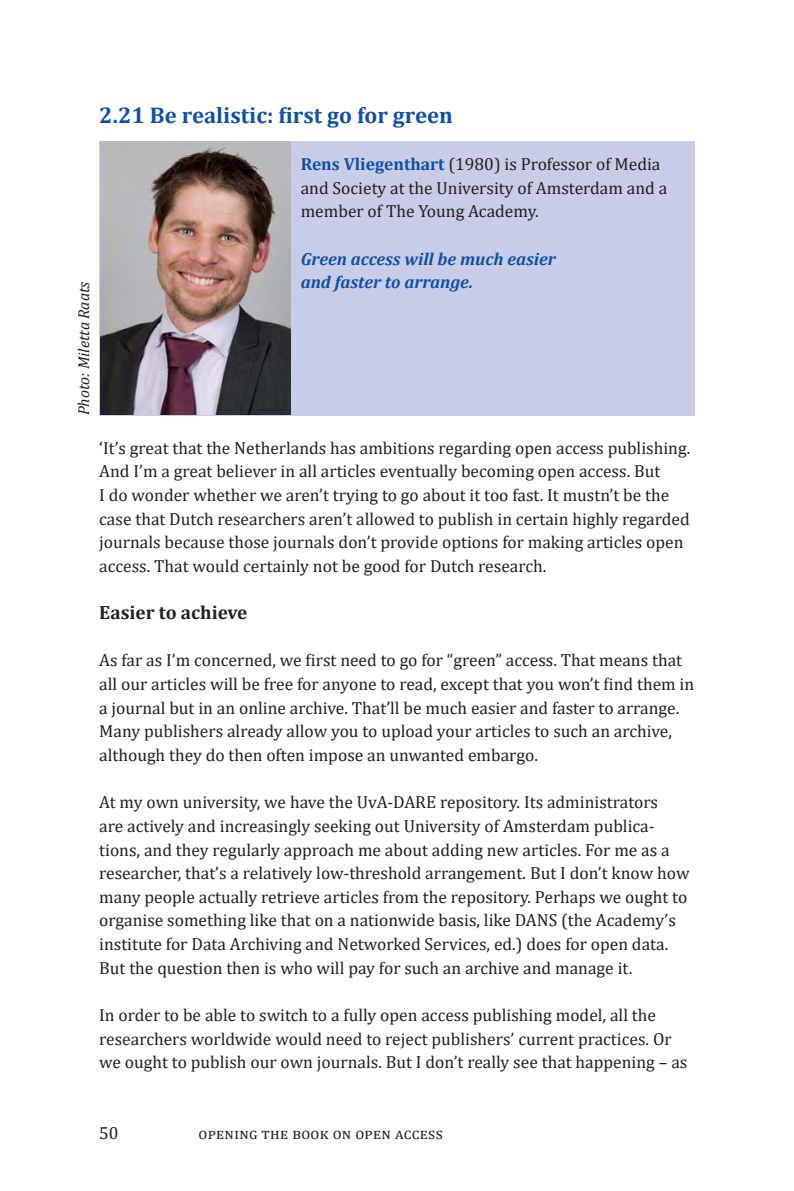
<style>
.page{position:relative;width:794px;height:1191px;background:#fff}
.page>*{position:absolute;margin:0;border:0;box-sizing:border-box;transform-origin:0 0}
._16_paragraaf_kop_bl{font:700 22.75px "Cambria";color:#0f50a2}
._17_sub_paragraaf_ko{font:700 19.25px "Cambria";color:#231f20}
._05_platte_tekst{font:17.5px/23.6px "Cambria";color:#231f20}
.boxtekst{font:17.5px/23.6px "Cambria";color:#231f20}
._21_citaat_geintervi{font:italic 700 17.5px/23.6px "Cambria";color:#0f50a2}
.t1{font:15.75px "Cambria";letter-spacing:.02em;color:#231f20}
._24_bijschrift{font:italic 15.75px "Cambria";color:#231f20}
.s1{font-weight:700;color:#0f50a2}
</style>
<div class="page">
<div style="left:99px;top:142px;width:595px;height:99px;background:#c8cce6"></div>
<div style="left:99px;top:222px;width:595px;height:28px;background:#c8cce6"></div>
<div style="left:99px;top:246px;width:595px;height:51px;background:#c8cce6"></div>
<div style="left:99px;top:293px;width:595px;height:28px;background:#c8cce6"></div>
<div style="left:99px;top:317px;width:595px;height:27px;background:#c8cce6"></div>
<div style="left:99px;top:341px;width:595px;height:27px;background:#c8cce6"></div>
<div style="left:99px;top:364px;width:595px;height:28px;background:#c8cce6"></div>
<div style="left:99px;top:388px;width:595px;height:27px;background:#c8cce6"></div>
<img style="left:100px;top:142px;width:191px;height:272px">
<p class="_24_bijschrift" style="left:73px;top:415px;width:135px;rotate:-90deg">Photo: Miletta Raats</p>
<p class="_16_paragraaf_kop_bl" style="left:99px;top:99px;width:355px">2.21 Be realistic: first go for green</p>
<p class="boxtekst" style="left:301px;top:152px;width:368px"><span class="s1">Rens Vliegenthart</span> (1980) is Professor of Media and Society at the University of Amsterdam and a member of The Young Academy.</p>
<p class="_21_citaat_geintervi" style="left:301px;top:246px;width:256px">Green access will be much easier and faster to arrange.</p>
<p class="_05_platte_tekst" style="left:99px;top:436px;width:592px">‘It’s great that the Netherlands has ambitions regarding open access publishing.<br>And I’m a great believer in all articles eventually becoming open access. But<br>I do wonder whether we aren’t trying to go about it too fast. It mustn’t be the case that Dutch researchers aren’t allowed to publish in certain highly regarded journals because those journals don’t provide options for making articles open access. That would certainly not be good for Dutch research.</p>
<p class="_17_sub_paragraaf_ko" style="left:99px;top:599px;width:150px">Easier to achieve</p>
<p class="_05_platte_tekst" style="left:99px;top:648px;width:596px">As far as I’m concerned, we first need to go for “green” access. That means that all our articles will be free for anyone to read, except that you won’t find them in a journal but in an online archive. That’ll be much easier and faster to arrange.<br>Many publishers already allow you to upload your articles to such an archive, although they do then often impose an unwanted embargo.</p>
<p class="_05_platte_tekst" style="left:99px;top:790px;width:592px">At my own university, we have the UvA-DARE repository. Its administrators<br>are actively and increasingly seeking out University of Amsterdam publica&shy;tions, and they regularly approach me about adding new articles. For me as a researcher, that’s a relatively low-threshold arrangement. But I don’t know how many people actually retrieve articles from the repository. Perhaps we ought to organise something like that on a nationwide basis, like DANS (the Academy’s institute for Data Archiving and Networked Services, ed.) does for open data.<br>But the question then is who will pay for such an archive and manage it.</p>
<p class="_05_platte_tekst" style="left:99px;top:1003px;width:589px">In order to be able to switch to a fully open access publishing model, all the researchers worldwide would need to reject publishers’ current practices. Or we ought to publish our own journals. But I don’t really see that happening – as</p>
<p class="_05_platte_tekst" style="left:99px;top:1121px;width:21px">50</p>
<p class="t1" style="left:198px;top:1124px;width:246px">opening the book on open access</p>
</div>
